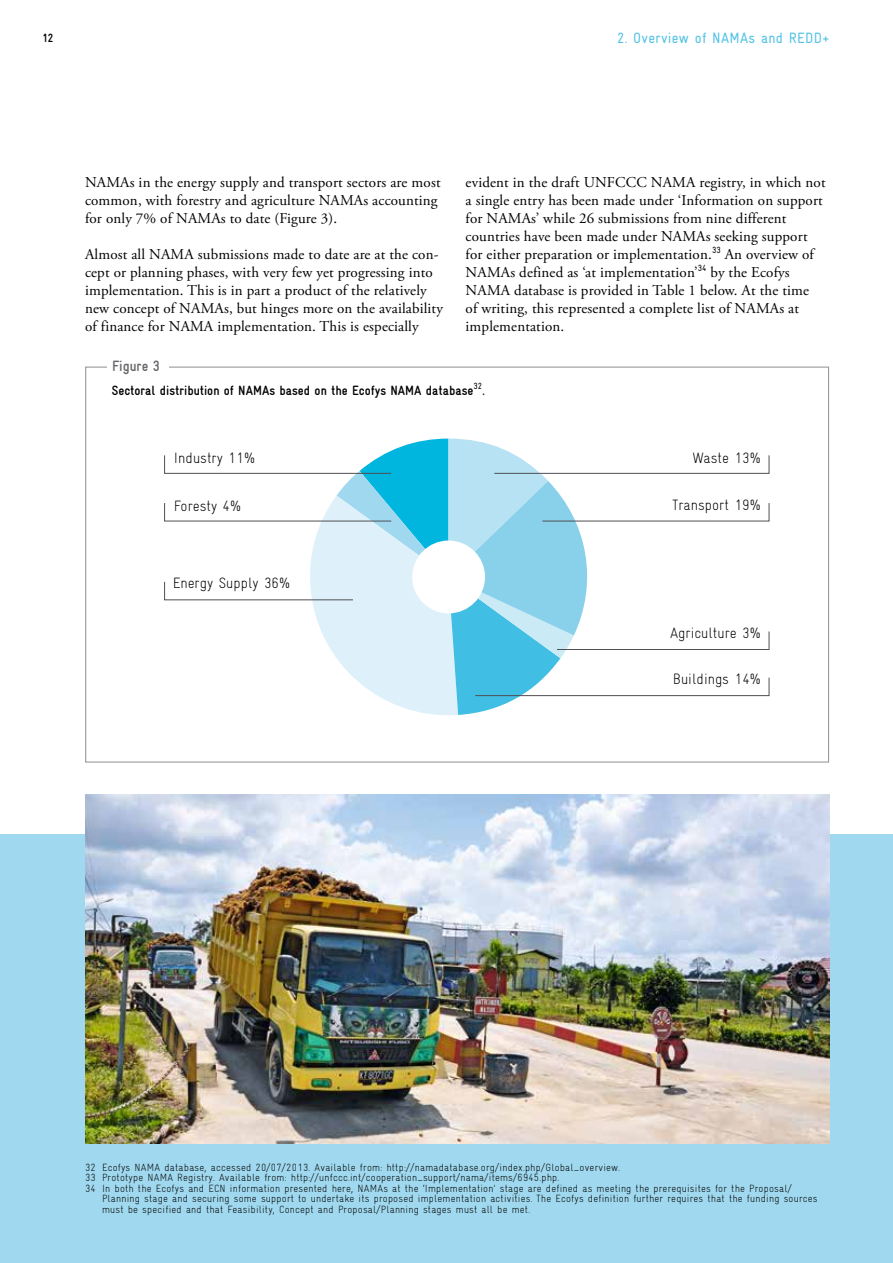
<style>
.page{position:relative;width:893px;height:1263px;background:#fff}
.page>*{position:absolute;margin:0;border:0;box-sizing:border-box;transform-origin:0 0}
.t1{font:15px/18px "Adobe Garamond Pro";letter-spacing:.01em;color:#000}
.t2{font:300 condensed 15px "Gravur";color:#000}
.t3{font:condensed 15px "Gravur";letter-spacing:.02em;color:#52c2e4}
.t4{font:700 condensed 15px "Gravur";color:#68676b}
.t5{font:700 condensed 13.5px "Gravur";color:#000}
.t6{font:700 condensed 12px "Gravur";color:#000}
.t7{font:300 condensed 10.5px "Gravur";letter-spacing:.02em;color:#000}
</style>
<div class="page">
<div style="left:0;top:835px;width:893px;height:428px;background:#a0d9ef"></div>
<img style="left:85px;top:795px;width:744px;height:349px">
<svg style="left:164px;top:439px;width:606px;height:277px"></svg>
<p class="t6" style="left:43px;top:32px;width:12px">12</p>
<p class="t3" style="left:617px;top:29px;width:213px">2. Overview of NAMAs and REDD+</p>
<p class="t1" style="left:85px;top:173px;width:357px">NAMAs in the energy supply and transport sectors are most common, with forestry and agriculture NAMAs accounting for only 7% of NAMAs to date (Figure 3).</p>
<p class="t1" style="left:85px;top:245px;width:359px">Almost all NAMA submissions made to date are at the con&shy;cept or planning phases, with very few yet progressing into implementation. This is in part a product of the relatively new concept of NAMAs, but hinges more on the availability of finance for NAMA implementation. This is especially</p>
<p class="t4" style="left:112px;top:358px;width:49px">Figure 3</p>
<p class="t1" style="left:466px;top:173px;width:362px">evident in the draft UNFCCC NAMA registry, in which not a single entry has been made under ‘Information on support for NAMAs’ while 26 submissions from nine different countries have been made under NAMAs seeking support for either preparation or implementation.<sup>33</sup> An overview of NAMAs defined as ‘at implementation’<sup>34</sup> by the Ecofys NAMA database is provided in Table 1 below. At the time<br>of writing, this represented a complete list of NAMAs at implementation.</p>
<p class="t5" style="left:112px;top:382px;width:375px">Sectoral distribution of NAMAs based on the Ecofys NAMA database<sup>32</sup>.</p>
<p class="t2" style="left:174px;top:449px;width:83px">Industry 11%</p>
<p class="t2" style="left:692px;top:449px;width:70px">Waste 13%</p>
<p class="t2" style="left:673px;top:496px;width:90px">Transport 19%</p>
<p class="t2" style="left:174px;top:497px;width:69px">Foresty 4%</p>
<p class="t2" style="left:173px;top:575px;width:119px">Energy Supply 36%</p>
<p class="t2" style="left:670px;top:625px;width:92px">Agriculture 3%</p>
<p class="t2" style="left:673px;top:671px;width:90px">Buildings 14%</p>
<p class="t7" style="left:85px;top:1161px;width:537px">32 Ecofys NAMA database, accessed 20/07/2013. Available from: http://namadatabase.org/index.php/Global_overview.</p>
<p class="t7" style="left:85px;top:1172px;width:476px">33 Prototype NAMA Registry. Available from: http://unfccc.int/cooperation_support/nama/items/6945.php.</p>
<p class="t7" style="left:85px;top:1182px;width:708px">34 In both the Ecofys and ECN information presented here, NAMAs at the ‘Implementation’ stage are defined as meeting the prerequisites for the Proposal/</p>
<p class="t7" style="left:102px;top:1193px;width:717px">Planning stage and securing some support to undertake its proposed implementation activities. The Ecofys definition further requires that the funding sources</p>
<p class="t7" style="left:102px;top:1203px;width:430px">must be specified and that Feasibility, Concept and Proposal/Planning stages must all be met.</p>
</div>
